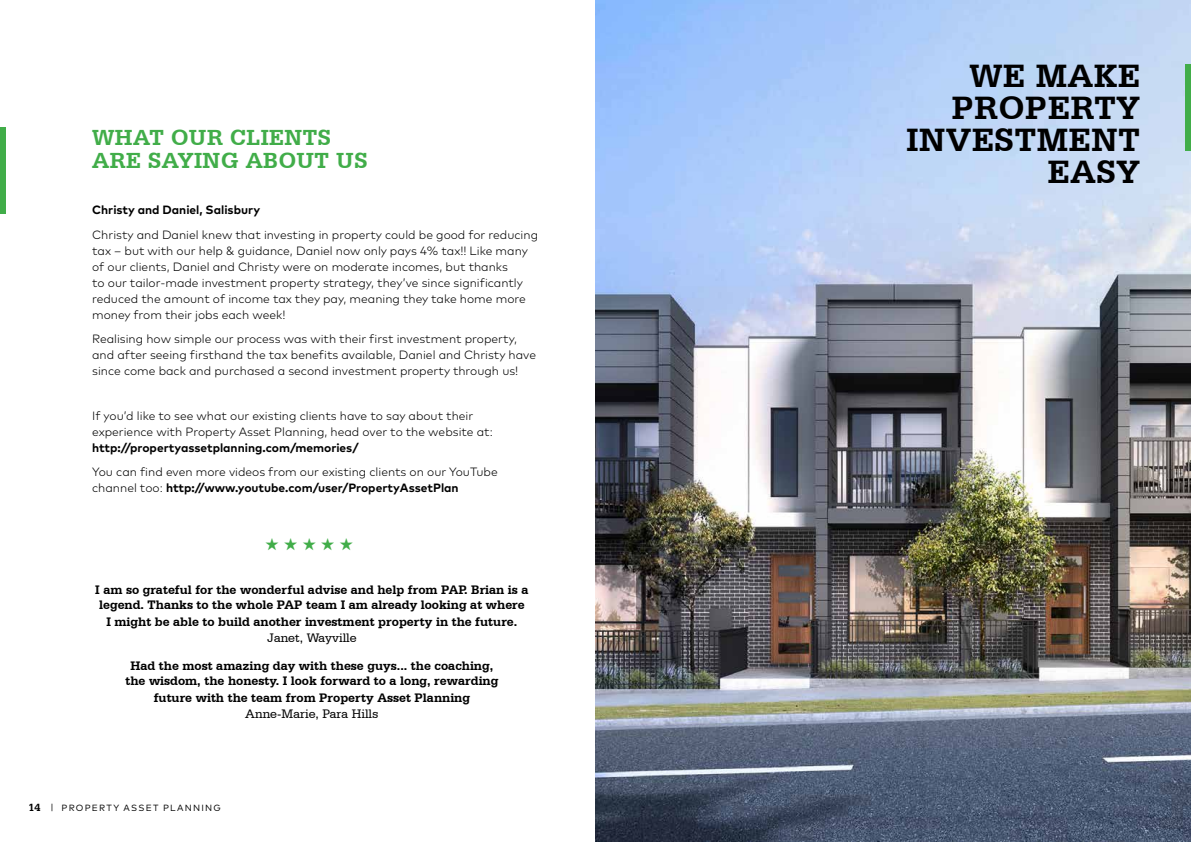
<style>
.page{position:relative;width:1191px;height:842px;background:#fff}
.page>*{position:absolute;margin:0;border:0;box-sizing:border-box;transform-origin:0 0}
.t1{font:700 34px/32px "Serifa BT";letter-spacing:.02em;color:#000;text-align:right}
.t2{font:700 23px/23px "Serifa BT";letter-spacing:.02em;color:#41ad49}
.t3{font:17px "Zapf Dingbats ITC";color:#41ad49}
.t4{font:700 13px/15.6px "Serifa BT";color:#000}
.t5{font:13px "Serifa BT";color:#000}
.t6{font:300 12px/16px "Mark OT";color:#000}
.t7{font:700 12px "Mark OT";color:#000}
.t8{font:9px "Mark OT";letter-spacing:.135em;color:#000}
.s1{font-weight:700}
.s2{font-family:"Serifa BT";font-weight:700;font-size:11px}
</style>
<div class="page">
<img style="left:595px;top:0;width:596px;height:842px">
<div style="left:1185px;top:64px;width:6px;height:86px;background:#41ad49"></div>
<div style="left:0;top:128px;width:6px;height:86px;background:#41ad49"></div>
<h2 class="t2" style="left:92px;top:125px;width:277px">WHAT OUR CLIENTS<br>ARE SAYING ABOUT US</h2>
<p class="t7" style="left:92px;top:202px;width:169px">Christy and Daniel, Salisbury</p>
<p class="t6" style="left:92px;top:226px;width:447px">Christy and Daniel knew that investing in property could be good for reducing tax – but with our help &amp; guidance, Daniel now only pays 4% tax!! Like many of our clients, Daniel and Christy were on moderate incomes, but thanks<br>to our tailor-made investment property strategy, they’ve since significantly reduced the amount of income tax they pay, meaning they take home more money from their jobs each week!</p>
<p class="t6" style="left:92px;top:331px;width:445px">Realising how simple our process was with their first investment property, and after seeing firsthand the tax benefits available, Daniel and Christy have since come back and purchased a second investment property through us!</p>
<p class="t6" style="left:92px;top:407px;width:402px">If you’d like to see what our existing clients have to say about their experience with Property Asset Planning, head over to the website at:</p>
<p class="t7" style="left:92px;top:439px;width:268px">http://propertyassetplanning.com/memories/</p>
<p class="t6" style="left:92px;top:464px;width:407px">You can find even more videos from our existing clients on our YouTube channel too: <span class="s1">http://www.youtube.com/user/PropertyAssetPlan</span></p>
<h3 class="t3" style="left:265px;top:536px;width:90px">★ ★ ★ ★ ★</h3>
<p class="t4" style="left:95px;top:581px;width:435px">I am so grateful for the wonderful advise and help from PAP. Brian is a legend. Thanks to the whole PAP team I am already looking at where</p>
<p class="t4" style="left:106px;top:614px;width:412px">I might be able to build another investment property in the future.</p>
<p class="t5" style="left:267px;top:630px;width:91px">Janet, Wayville</p>
<p class="t4" style="left:125px;top:657px;width:374px;text-align:center">Had the most amazing day with these guys... the coaching, the wisdom, the honesty. I look forward to a long, rewarding</p>
<p class="t4" style="left:154px;top:689px;width:318px">future with the team from Property Asset Planning</p>
<p class="t5" style="left:245px;top:705px;width:135px">Anne-Marie, Para Hills</p>
<p class="t8" style="left:28px;top:802px;width:194px"><span class="s2">14</span> | PROPERTY ASSET PLANNING</p>
<h1 class="t1" style="left:906px;top:59px;width:235px">WE MAKE<br>PROPERTY<br>INVESTMENT<br>EASY</h1>
</div>
